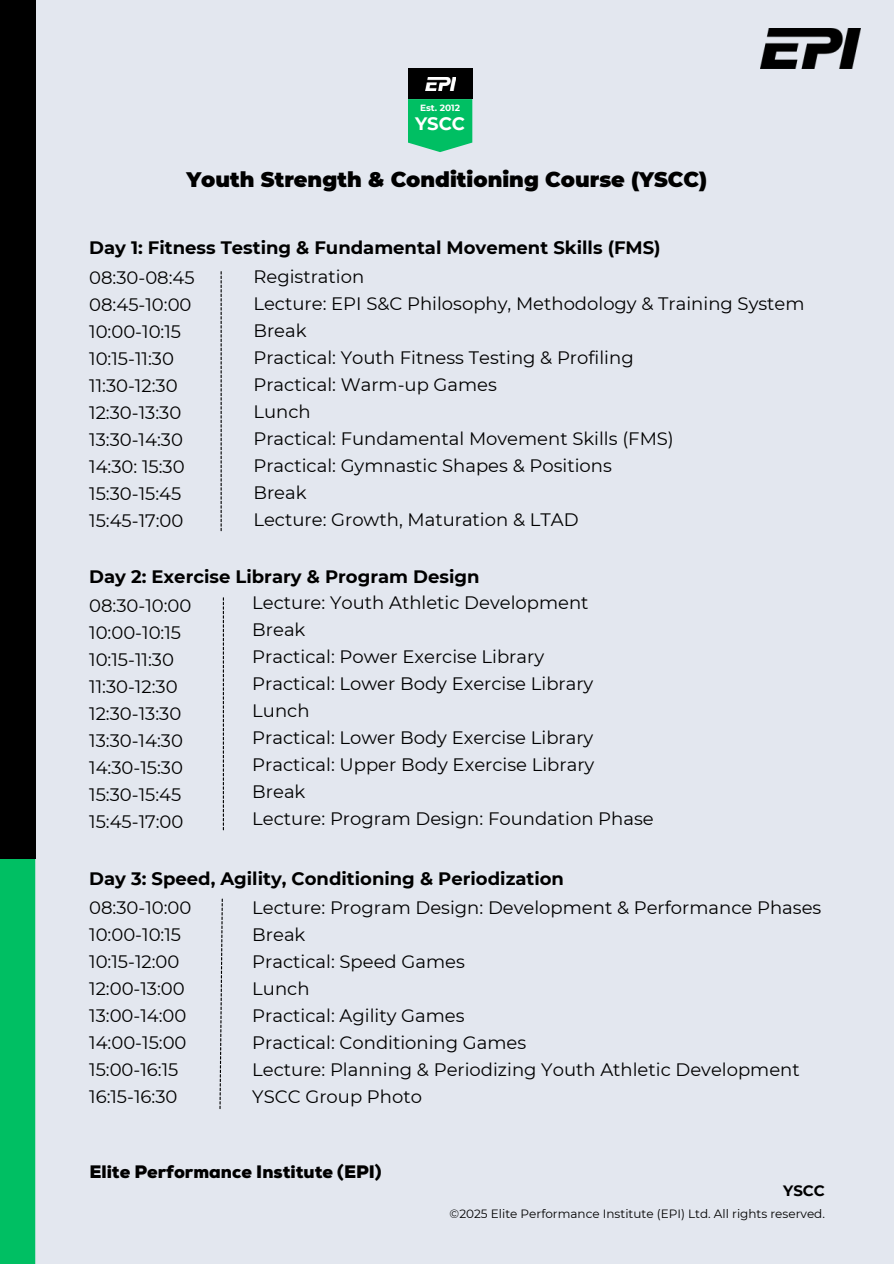
<style>
.page{position:relative;width:894px;height:1264px;background:#fff}
.page>*{position:absolute;margin:0;border:0;box-sizing:border-box;transform-origin:0 0}
.t1{font:900 21px "Montserrat";color:#000}
.t2{font:18px/27px "Montserrat";color:#000}
.t3{font:700 18px "Montserrat";color:#000}
.t4{font:900 18px "Nexa";color:#000}
.t5{font:700 18px "Montserrat";color:#fff}
.t6{font:700 15px "Montserrat";color:#000}
.t7{font:12px "Montserrat";color:#000}
.t8{font:700 9px "Montserrat";color:#fff}
</style>
<div class="page">
<div style="left:0;top:0;width:893px;height:1263px;background:#e3e7ef"></div>
<svg style="left:220px;top:271px;width:2px;height:260px"></svg>
<svg style="left:223px;top:597px;width:1px;height:233px"></svg>
<svg style="left:219px;top:898px;width:4px;height:211px"></svg>
<div style="left:0;top:858px;width:35px;height:405px;background:#00bf63"></div>
<div style="left:408px;top:69px;width:64px;height:30px;background:#000"></div>
<img style="left:425px;top:78px;width:30px;height:12px">
<svg style="left:408px;top:99px;width:64px;height:53px;background:#14c26f"></svg>
<img style="left:760px;top:28px;width:100px;height:41px">
<div style="left:0;top:0;width:35px;height:858px;background:#000"></div>
<p class="t8" style="left:420px;top:102px;width:41px">Est. 2012</p>
<p class="t5" style="left:415px;top:111px;width:52px">YSCC</p>
<p class="t1" style="left:186px;top:164px;width:522px">Youth Strength &amp; Conditioning Course (YSCC)</p>
<p class="t3" style="left:89px;top:235px;width:573px">Day 1: Fitness Testing &amp; Fundamental Movement Skills (FMS)</p>
<p class="t2" style="left:89px;top:263px;width:107px">08:30-08:45<br>08:45-10:00<br>10:00-10:15<br>10:15-11:30<br>11:30-12:30<br>12:30-13:30<br>13:30-14:30<br>14:30: 15:30<br>15:30-15:45<br>15:45-17:00</p>
<p class="t2" style="left:253px;top:262px;width:552px">Registration<br>Lecture: EPI S&amp;C Philosophy, Methodology &amp; Training System<br>Break<br>Practical: Youth Fitness Testing &amp; Profiling<br>Practical: Warm-up Games<br>Lunch<br>Practical: Fundamental Movement Skills (FMS)<br>Practical: Gymnastic Shapes &amp; Positions<br>Break<br>Lecture: Growth, Maturation &amp; LTAD</p>
<p class="t3" style="left:89px;top:563px;width:392px">Day 2: Exercise Library &amp; Program Design</p>
<p class="t2" style="left:89px;top:591px;width:104px">08:30-10:00<br>10:00-10:15<br>10:15-11:30<br>11:30-12:30<br>12:30-13:30<br>13:30-14:30<br>14:30-15:30<br>15:30-15:45<br>15:45-17:00</p>
<p class="t2" style="left:252px;top:588px;width:403px">Lecture: Youth Athletic Development<br>Break<br>Practical: Power Exercise Library<br>Practical: Lower Body Exercise Library<br>Lunch<br>Practical: Lower Body Exercise Library<br>Practical: Upper Body Exercise Library<br>Break<br>Lecture: Program Design: Foundation Phase</p>
<p class="t3" style="left:89px;top:865px;width:476px">Day 3: Speed, Agility, Conditioning &amp; Periodization</p>
<p class="t2" style="left:89px;top:893px;width:104px">08:30-10:00<br>10:00-10:15<br>10:15-12:00<br>12:00-13:00<br>13:00-14:00<br>14:00-15:00<br>15:00-16:15<br>16:15-16:30</p>
<p class="t2" style="left:252px;top:893px;width:570px">Lecture: Program Design: Development &amp; Performance Phases<br>Break<br>Practical: Speed Games<br>Lunch<br>Practical: Agility Games<br>Practical: Conditioning Games<br>Lecture: Planning &amp; Periodizing Youth Athletic Development<br>YSCC Group Photo</p>
<p class="t4" style="left:89px;top:1159px;width:294px">Elite Performance Institute (EPI)</p>
<p class="t6" style="left:783px;top:1179px;width:43px">YSCC</p>
<p class="t7" style="left:449px;top:1205px;width:377px">©2025 Elite Performance Institute (EPI) Ltd. All rights reserved.</p>
</div>
